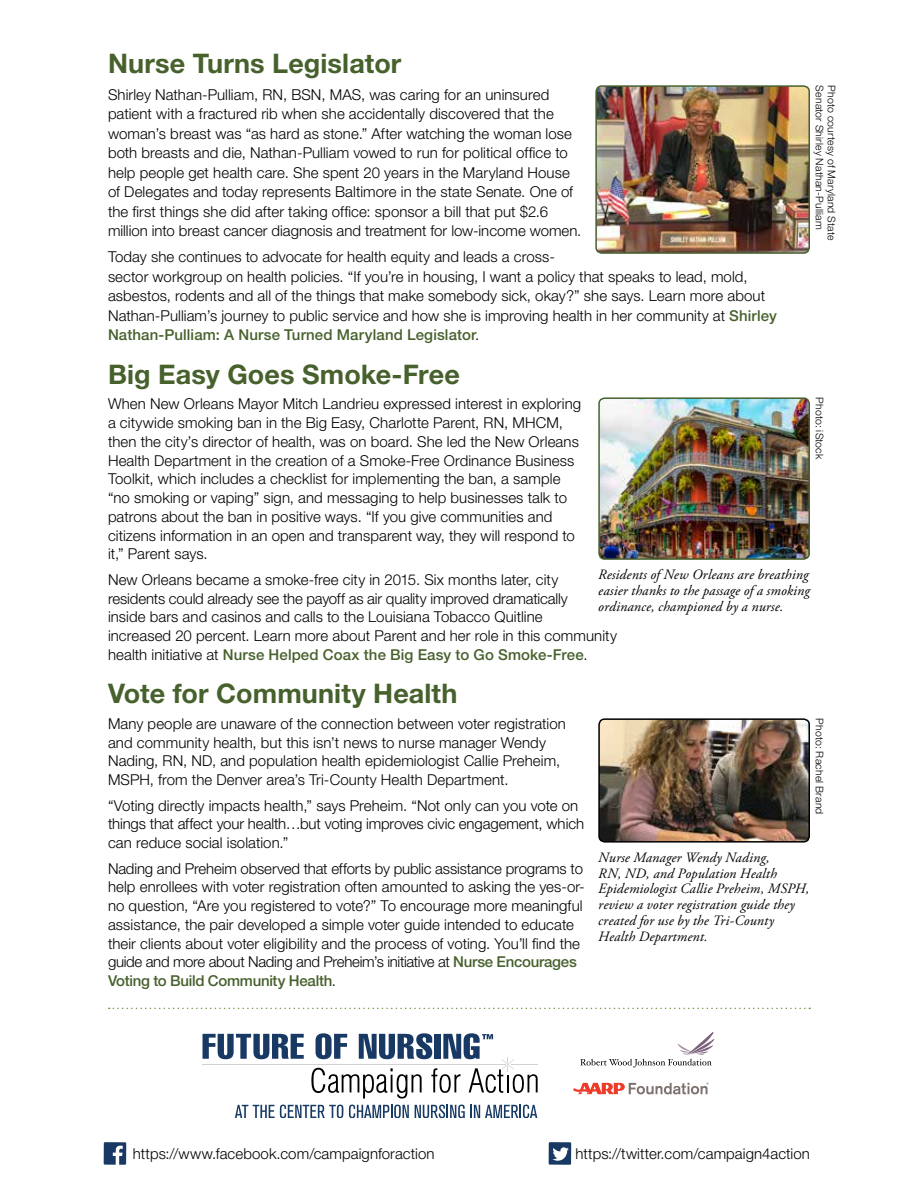
<style>
.page{position:relative;width:918px;height:1188px;background:#fff}
.page>*{position:absolute;margin:0;border:0;box-sizing:border-box;transform-origin:0 0}
.t1{font:700 27px "Helvetica Neue LT Std";letter-spacing:.005em;color:#47612d}
.t2{font:300 15px/18.8px "Helvetica Neue LT Std";letter-spacing:.005em;color:#000}
.t3{font:italic 14.25px/15.8px "Adobe Garamond Pro";letter-spacing:.01em;color:#000;text-align:justify}
.t4{font:300 10.5px "Helvetica Neue LT Std";letter-spacing:.02em;color:#000}
.s1{font-weight:500;color:#47612d}
</style>
<div class="page">
<img style="left:598px;top:88px;width:209px;height:163px">
<div style="left:595px;top:85px;width:215px;height:169px;border:2px solid #47612d;border-radius:6px"></div>
<img style="left:601px;top:400px;width:206px;height:157px">
<div style="left:598px;top:397px;width:212px;height:163px;border:2px solid #47612d;border-radius:6px"></div>
<img style="left:601px;top:721px;width:206px;height:119px">
<div style="left:598px;top:718px;width:212px;height:125px;border:2px solid #000;border-radius:6px"></div>
<svg style="left:109px;top:1008px;width:701px;height:1px"></svg>
<svg style="left:203px;top:1034px;width:101px;height:25px"></svg>
<hr style="left:202px;top:1064px;width:304px;height:1px;background:#d4d1d1">
<svg style="left:311px;top:1033px;width:227px;height:66px"></svg>
<svg style="left:235px;top:1105px;width:108px;height:13px"></svg>
<svg style="left:349px;top:1105px;width:60px;height:13px"></svg>
<svg style="left:415px;top:1105px;width:122px;height:13px"></svg>
<svg style="left:580px;top:1032px;width:135px;height:35px"></svg>
<svg style="left:573px;top:1082px;width:136px;height:12px"></svg>
<svg style="left:104px;top:1142px;width:22px;height:23px"></svg>
<svg style="left:549px;top:1142px;width:22px;height:23px"></svg>
<h1 class="t1" style="left:108px;top:47px;width:295px">Nurse Turns Legislator</h1>
<p class="t2" style="left:108px;top:84px;width:475px;line-height:19.5px">Shirley Nathan-Pulliam, RN, BSN, MAS, was caring for an uninsured patient with a fractured rib when she accidentally discovered that the woman’s breast was “as hard as stone.” After watching the woman lose both breasts and die, Nathan-Pulliam vowed to run for political office to help people get health care. She spent 20 years in the Maryland House of Delegates and today represents Baltimore in the state Senate. One of the first things she did after taking office: sponsor a bill that put $2.6 million into breast cancer diagnosis and treatment for low-income women.</p>
<p class="t2" style="left:108px;top:247px;width:670px;line-height:19.5px">Today she continues to advocate for health equity and leads a cross-<br>sector workgroup on health policies. “If you’re in housing, I want a policy that speaks to lead, mold, asbestos, rodents and all of the things that make somebody sick, okay?” she says. Learn more about Nathan-Pulliam’s journey to public service and how she is improving health in her community at <span class="s1">Shirley Nathan-Pulliam: A Nurse Turned Maryland Legislator</span>.</p>
<p class="t4" style="left:826px;top:85px;width:146px;rotate:90deg">Senator Shirley Nathan-Pulliam</p>
<p class="t4" style="left:838px;top:85px;width:157px;rotate:90deg">Photo courtesy of Maryland State</p>
<h1 class="t1" style="left:108px;top:357px;width:353px">Big Easy Goes Smoke-Free</h1>
<p class="t2" style="left:108px;top:394px;width:475px">When New Orleans Mayor Mitch Landrieu expressed interest in exploring a citywide smoking ban in the Big Easy, Charlotte Parent, RN, MHCM, then the city’s director of health, was on board. She led the New Orleans Health Department in the creation of a Smoke-Free Ordinance Business Toolkit, which includes a checklist for implementing the ban, a sample “no smoking or vaping” sign, and messaging to help businesses talk to patrons about the ban in positive ways. “If you give communities and citizens information in an open and transparent way, they will respond to it,” Parent says.</p>
<p class="t2" style="left:108px;top:570px;width:511px">New Orleans became a smoke-free city in 2015. Six months later, city residents could already see the payoff as air quality improved dramatically<br>inside bars and casinos and calls to the Louisiana Tobacco Quitline<br>increased 20 percent. Learn more about Parent and her role in this community health initiative at <span class="s1">Nurse Helped Coax the Big Easy to Go Smoke-Free</span>.</p>
<p class="t4" style="left:826px;top:397px;width:64px;rotate:90deg">Photo: iStock</p>
<p class="t3" style="left:598px;top:567px;width:213px">Residents of New Orleans are breathing easier thanks to the passage of a smoking ordinance, championed by a nurse.</p>
<h1 class="t1" style="left:108px;top:677px;width:351px">Vote for Community Health</h1>
<p class="t2" style="left:108px;top:714px;width:459px">Many people are unaware of the connection between voter registration and community health, but this isn’t news to nurse manager Wendy Nading, RN, ND, and population health epidemiologist Callie Preheim, MSPH, from the Denver area’s Tri-County Health Department.</p>
<p class="t2" style="left:108px;top:796px;width:478px">“Voting directly impacts health,” says Preheim. “Not only can you vote on things that affect your health…but voting improves civic engagement, which can reduce social isolation.”</p>
<p class="t2" style="left:108px;top:859px;width:478px">Nading and Preheim observed that efforts by public assistance programs to help enrollees with voter registration often amounted to asking the yes-or&shy;no question, “Are you registered to vote?” To encourage more meaningful assistance, the pair developed a simple voter guide intended to educate their clients about voter eligibility and the process of voting. You’ll find the guide and more about Nading and Preheim’s initiative at <span class="s1">Nurse Encourages Voting to Build Community Health</span>.</p>
<p class="t3" style="left:598px;top:850px;width:213px;text-align:left">Nurse Manager Wendy Nading,<br>RN, ND, and Population Health<br>Epidemiologist Callie Preheim, MSPH, review a voter registration guide they created for use by the Tri-County<br>Health Department.</p>
<p class="t4" style="left:826px;top:718px;width:98px;rotate:90deg">Photo: Rachel Brand</p>
<p class="t2" style="left:133px;top:1144px;width:303px">https://www.facebook.com/campaignforaction</p>
<p class="t2" style="left:575px;top:1144px;width:236px">https://twitter.com/campaign4action</p>
</div>
